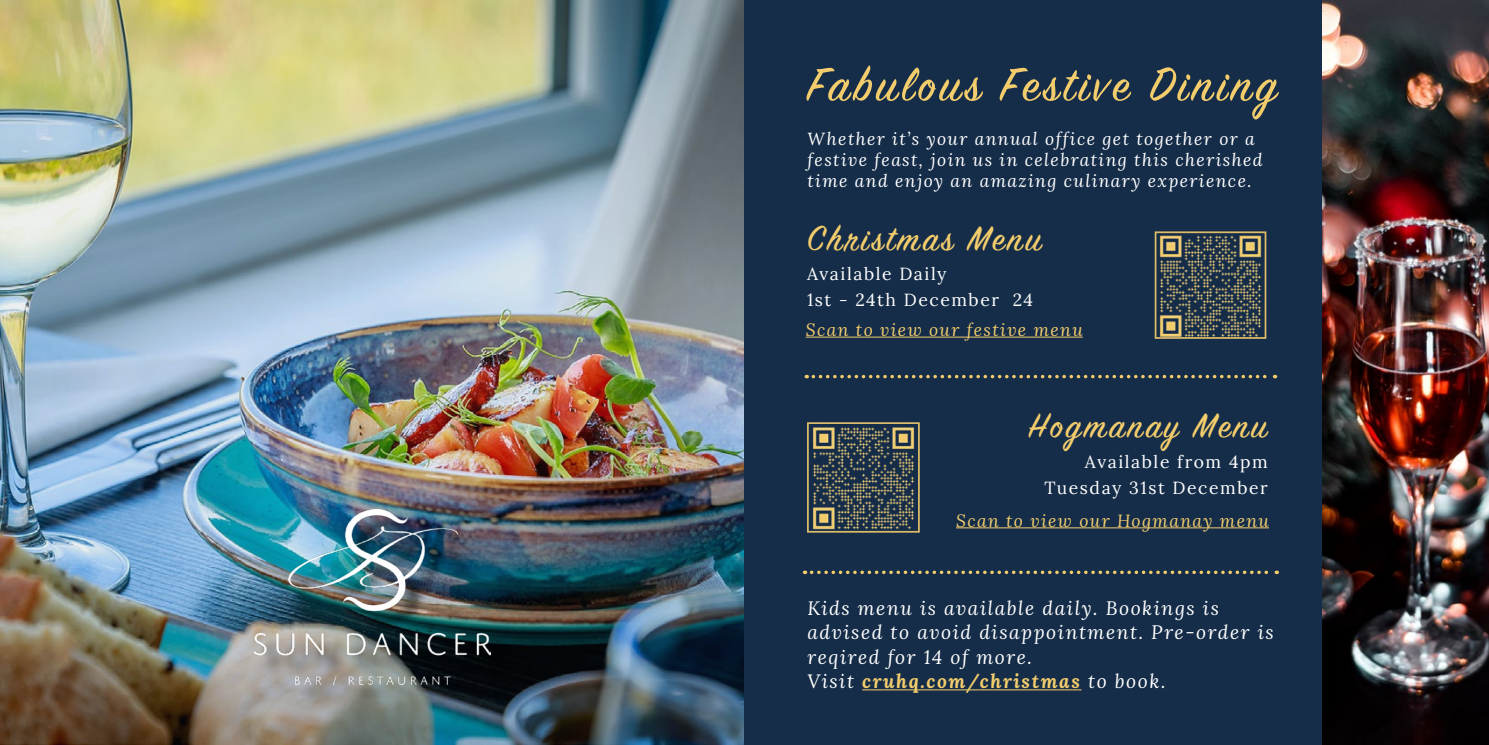
<style>
.page{position:relative;width:1489px;height:745px;background:#fff}
.page>*{position:absolute;margin:0;border:0;box-sizing:border-box;transform-origin:0 0}
.t1{font:52.5px "Sign Painter House Script";letter-spacing:.08em;color:#f3cd6c}
.t2{font:38.5px "Sign Painter House Script";letter-spacing:.08em;color:#f3cd6c}
.t3{font:italic 19.25px/24.5px "Lora";letter-spacing:.08em;color:#fff}
.t4{font:italic 17.5px/21px "Lora";letter-spacing:.08em;color:#fff}
.t5{font:17.5px/26.2px "Lora";letter-spacing:.09em;color:#fff}
.t6{font:italic 17.5px "Lora";letter-spacing:.08em;color:#f3cd6c}
.s1{font-weight:700;color:#f3cd6c}
</style>
<div class="page">
<img style="left:0;top:0;width:744px;height:744px">
<div style="left:257px;top:511px;width:254px;height:194px;background:#000;opacity:.75"></div>
<img style="left:254px;top:509px;width:236px;height:175px">
<div style="left:744px;top:0;width:744px;height:744px;background:#152d49"></div>
<hr style="left:862px;top:689px;width:219px;height:1px;background:#f3cd6c">
<hr style="left:805px;top:336px;width:277px;height:1px;background:#f3cd6c">
<hr style="left:956px;top:527px;width:312px;height:1px;background:#f3cd6c">
<svg style="left:813px;top:374px;width:462px;height:4px"></svg>
<img style="left:1154px;top:232px;width:112px;height:107px">
<img style="left:807px;top:422px;width:112px;height:111px">
<img style="left:1322px;top:0;width:166px;height:744px">
<svg style="left:811px;top:570px;width:466px;height:3px"></svg>
<h1 class="t1" style="left:807px;top:52px;width:471px">Fabulous Festive Dining</h1>
<p class="t4" style="left:807px;top:128px;width:456px">Whether it’s your annual office get together or a festive feast, join us in celebrating this cherished time and enjoy an amazing culinary experience.</p>
<h2 class="t2" style="left:807px;top:214px;width:236px">Christmas Menu</h2>
<p class="t5" style="left:807px;top:259px;width:227px">Available Daily<br>1st - 24th December 24</p>
<p class="t6" style="left:805px;top:317px;width:278px">Scan to view our festive menu</p>
<h2 class="t2" style="left:1028px;top:402px;width:240px">Hogmanay Menu</h2>
<p class="t5" style="left:1044px;top:447px;width:225px;text-align:right">Available from 4pm<br>Tuesday 31st December</p>
<p class="t6" style="left:956px;top:508px;width:314px">Scan to view our Hogmanay menu</p>
<p class="t3" style="left:807px;top:595px;width:467px">Kids menu is available daily. Bookings is advised to avoid disappointment. Pre-order is reqired for 14 of more.<br>Visit <span class="s1">cruhq.com/christmas</span> to book.</p>
</div>
